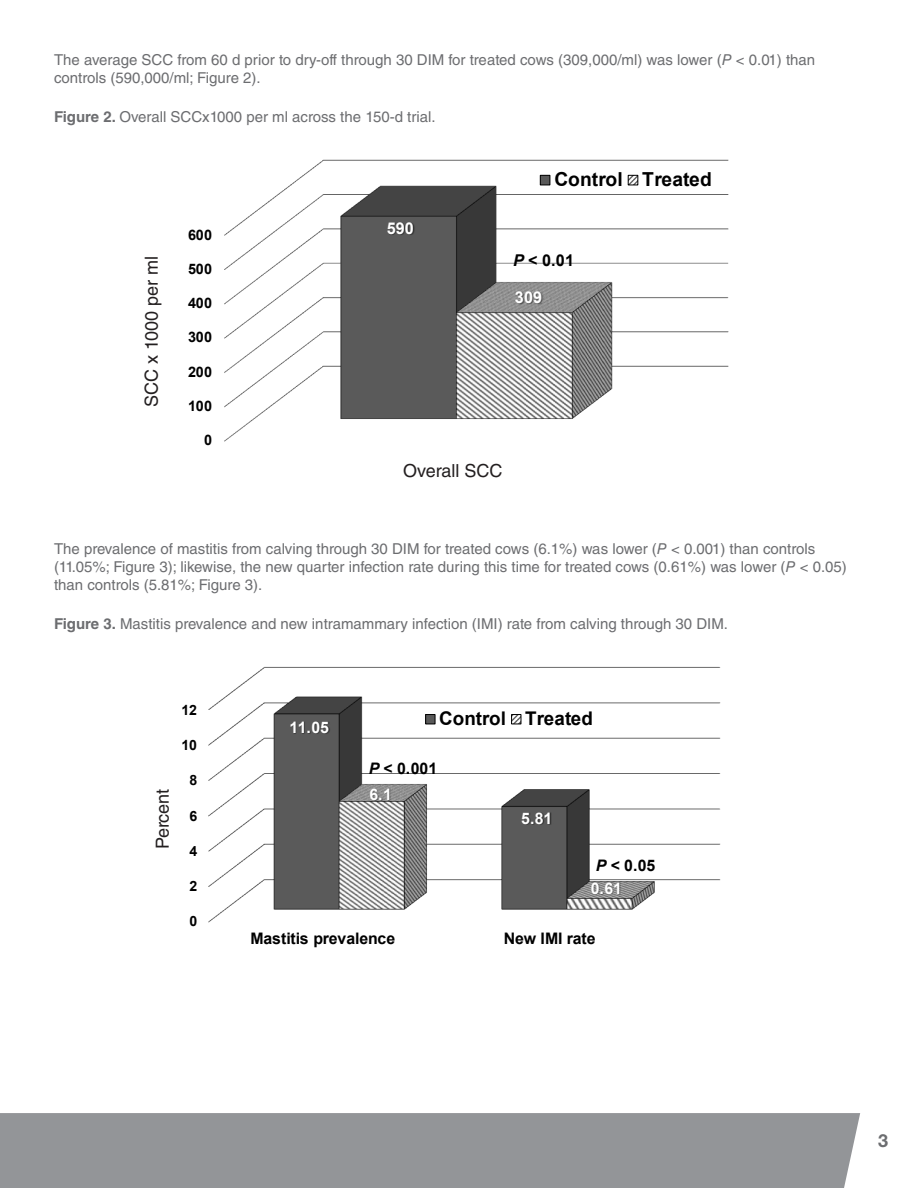
<style>
.page{position:relative;width:918px;height:1188px;background:#fff}
.page>*{position:absolute;margin:0;border:0;box-sizing:border-box;transform-origin:0 0}
.t1{font:700 19.35px "Arial";letter-spacing:.005em;color:#000}
.t2{font:700 18.9px "Arial";letter-spacing:.005em;color:#000}
.t3{font:18px "Helvetica LT Std";color:#231f20}
.Title_of_Paper{font:700 18px "Helvetica Neue LT Pro";color:#6c6d70}
.t4{font:700 16.2px "Arial";color:#fff}
.t5{font:700 16.2px "Arial";color:#000}
.t6{font:700 15.9px "Arial";color:#000}
.t7{font:700 15.9px "Arial";color:#fff}
.t8{font:15px/18px "Helvetica LT Std";color:#6c6d70}
.t9{font:700 14.4px "Arial";letter-spacing:.005em;color:#000}
.t10{font:700 14.1px "Arial";color:#000}
.s1{font-style:italic}
.s2{font-weight:700}
</style>
<div class="page">
<div style="left:0;top:1113px;width:860px;height:75px;background:#939598"></div>
<img style="left:224px;top:159px;width:505px;height:282px">
<img style="left:377px;top:214px;width:49px;height:35px">
<img style="left:505px;top:283px;width:49px;height:35px">
<div style="left:540px;top:175px;width:10px;height:10px;background:#595959"></div>
<div style="left:540px;top:175px;width:10px;height:10px;border:1px solid #000"></div>
<svg style="left:630px;top:177px;width:6px;height:6px"></svg>
<div style="left:628px;top:175px;width:10px;height:10px;border:1px solid #000"></div>
<img style="left:208px;top:666px;width:513px;height:257px">
<img style="left:280px;top:712px;width:61px;height:35px">
<img style="left:511px;top:804px;width:53px;height:34px">
<img style="left:359px;top:780px;width:45px;height:34px">
<img style="left:581px;top:874px;width:53px;height:35px">
<div style="left:426px;top:715px;width:9px;height:9px;background:#595959"></div>
<div style="left:425px;top:714px;width:10px;height:10px;border:1px solid #000"></div>
<svg style="left:513px;top:716px;width:6px;height:6px"></svg>
<div style="left:511px;top:714px;width:10px;height:10px;border:1px solid #000"></div>
<p class="t8" style="left:54px;top:50px;width:763px">The average SCC from 60 d prior to dry-off through 30 DIM for treated cows (309,000/ml) was lower (<span class="s1">P</span> &lt; 0.01) than controls (590,000/ml; Figure 2).</p>
<p class="t8" style="left:54px;top:108px;width:383px"><span class="s2">Figure 2.</span> Overall SCCx1000 per ml across the 150-d trial.</p>
<p class="t3" style="left:141px;top:407px;width:153px;rotate:-90deg">SCC x 1000 per ml</p>
<p class="t9" style="left:188px;top:225px;width:26px">600</p>
<p class="t9" style="left:188px;top:259px;width:26px">500</p>
<p class="t9" style="left:188px;top:294px;width:26px">400</p>
<p class="t9" style="left:188px;top:328px;width:26px">300</p>
<p class="t9" style="left:188px;top:362px;width:26px">200</p>
<p class="t9" style="left:188px;top:396px;width:26px">100</p>
<p class="t9" style="left:204px;top:430px;width:10px">0</p>
<p class="t4" style="left:387px;top:217px;width:29px">590</p>
<p class="t1" style="left:554px;top:166px;width:159px">Control Treated</p>
<p class="t5" style="left:513px;top:249px;width:62px"><span class="s1">P</span> &lt; 0.01</p>
<p class="t4" style="left:515px;top:287px;width:29px">309</p>
<p class="t3" style="left:403px;top:461px;width:101px">Overall SCC</p>
<p class="t8" style="left:54px;top:539px;width:794px">The prevalence of mastitis from calving through 30 DIM for treated cows (6.1%) was lower (<span class="s1">P</span> &lt; 0.001) than controls (11.05%; Figure 3); likewise, the new quarter infection rate during this time for treated cows (0.61%) was lower (<span class="s1">P</span> &lt; 0.05) than controls (5.81%; Figure 3).</p>
<p class="t8" style="left:54px;top:614px;width:676px"><span class="s2">Figure 3.</span> Mastitis prevalence and new intramammary infection (IMI) rate from calving through 30 DIM.</p>
<p class="t3" style="left:152px;top:849px;width:62px;rotate:-90deg">Percent</p>
<p class="t10" style="left:182px;top:701px;width:17px">12</p>
<p class="t10" style="left:182px;top:736px;width:17px">10</p>
<p class="t10" style="left:189px;top:771px;width:9px">8</p>
<p class="t10" style="left:189px;top:806px;width:9px">6</p>
<p class="t10" style="left:189px;top:841px;width:9px">4</p>
<p class="t10" style="left:189px;top:876px;width:9px">2</p>
<p class="t10" style="left:189px;top:911px;width:9px">0</p>
<p class="t7" style="left:290px;top:716px;width:41px">11.05</p>
<p class="t2" style="left:439px;top:706px;width:155px">Control Treated</p>
<p class="t6" style="left:369px;top:758px;width:70px"><span class="s1">P</span> &lt; 0.001</p>
<p class="t7" style="left:370px;top:784px;width:24px">6.1</p>
<p class="t7" style="left:521px;top:808px;width:33px">5.81</p>
<p class="t6" style="left:596px;top:855px;width:61px"><span class="s1">P</span> &lt; 0.05</p>
<p class="t7" style="left:591px;top:878px;width:33px">0.61</p>
<p class="t6" style="left:251px;top:928px;width:146px">Mastitis prevalence</p>
<p class="t6" style="left:504px;top:928px;width:93px">New IMI rate</p>
<p class="Title_of_Paper" style="left:878px;top:1129px;width:12px">3</p>
</div>
